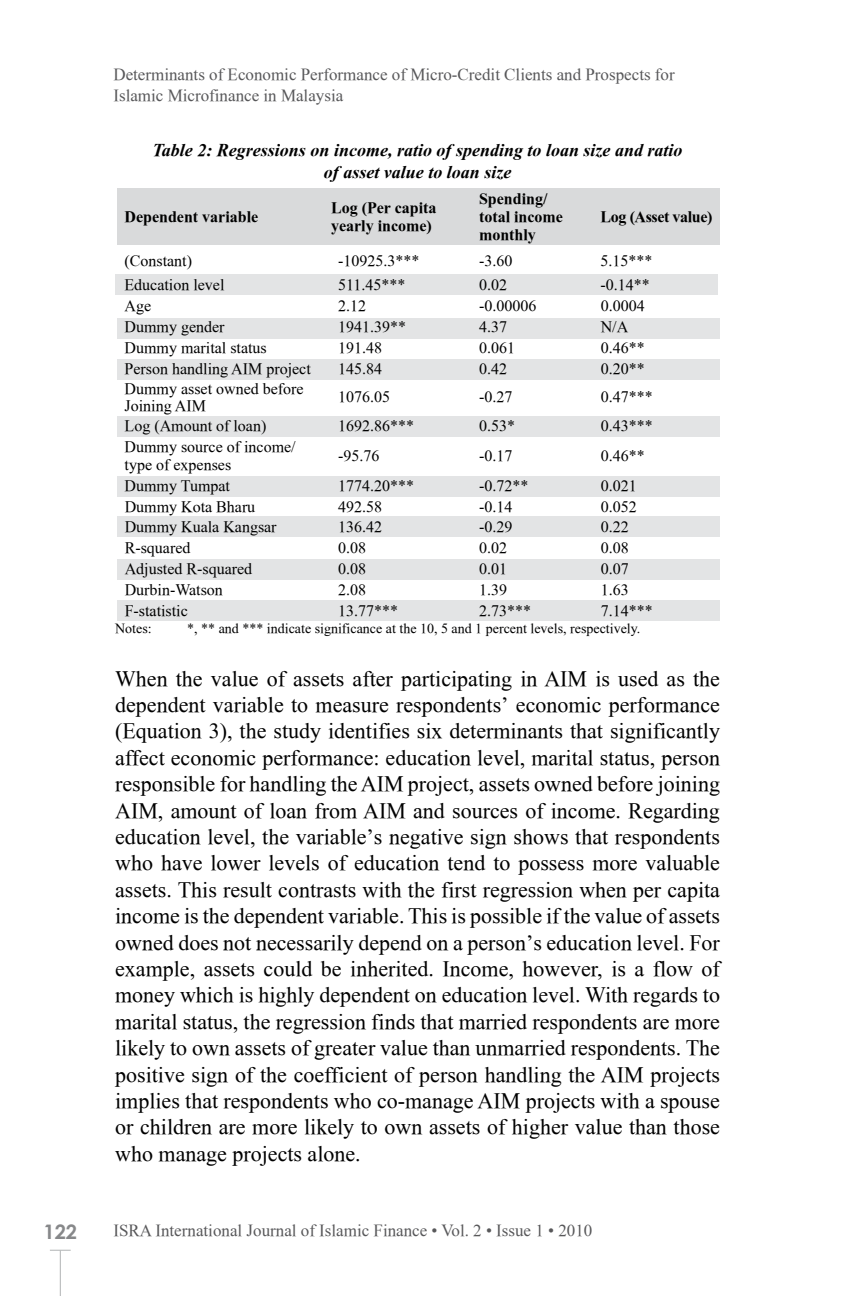
<style>
.page{position:relative;width:864px;height:1296px;background:#fff}
.page>*{position:absolute;margin:0;border:0;box-sizing:border-box;transform-origin:0 0}
.t1{font:22px/26.4px "AHT Times New Roman Normal";color:#000;text-align:justify}
.t2{font:700 20px "Century Gothic";color:#87888a}
.t3{font:italic 700 18px/21.6px "AHT Times New Roman";color:#000;text-align:center}
.t4{font:17px/20.4px "AHT Times New Roman Normal";color:#58585a}
.t5{font:16px/17.6px "AHT Times New Roman Normal";color:#000}
.t6{font:700 16px/17.6px "AHT Times New Roman";color:#000}
.t7{font:700 16px "AHT Times New Roman";letter-spacing:-.025em;color:#000}
.t8{font:14px "AHT Times New Roman Normal";color:#000}
</style>
<div class="page">
<svg style="left:50px;top:1250px;width:21px;height:1px"></svg>
<hr style="left:60px;top:1250px;width:1px;height:46px;background:#b1b3b4">
<div style="left:115px;top:274px;width:603px;height:20px;background:#e3e4e5"></div>
<div style="left:117px;top:188px;width:603px;height:57px;background:#d9dadb"></div>
<div style="left:117px;top:318px;width:603px;height:20px;background:#e3e4e5"></div>
<div style="left:117px;top:359px;width:603px;height:20px;background:#e3e4e5"></div>
<div style="left:117px;top:416px;width:603px;height:20px;background:#e3e4e5"></div>
<div style="left:117px;top:476px;width:603px;height:20px;background:#e3e4e5"></div>
<div style="left:117px;top:516px;width:603px;height:20px;background:#e3e4e5"></div>
<div style="left:117px;top:559px;width:603px;height:20px;background:#e3e4e5"></div>
<div style="left:117px;top:600px;width:603px;height:20px;background:#e3e4e5"></div>
<p class="t4" style="left:113px;top:65px;width:563px">Determinants of Economic Performance of Micro-Credit Clients and Prospects for<br>Islamic Microfinance in Malaysia</p>
<p class="t3" style="left:153px;top:139px;width:531px">Table 2: Regressions on income, ratio of spending to loan size and ratio of asset value to loan size</p>
<p class="t6" style="left:124px;top:208px;width:135px">Dependent variable</p>
<p class="t6" style="left:331px;top:199px;width:107px">Log (Per capita yearly income)</p>
<p class="t6" style="left:479px;top:190px;width:85px">Spending/ total income monthly</p>
<p class="t7" style="left:601px;top:208px;width:113px">Log (Asset value)</p>
<p class="t5" style="left:125px;top:252px;width:69px">(Constant)</p>
<p class="t5" style="left:338px;top:252px;width:83px">-10925.3***</p>
<p class="t5" style="left:479px;top:252px;width:35px">-3.60</p>
<p class="t5" style="left:601px;top:252px;width:53px">5.15***</p>
<p class="t5" style="left:125px;top:276px;width:101px">Education level</p>
<p class="t5" style="left:338px;top:276px;width:69px">511.45***</p>
<p class="t5" style="left:479px;top:276px;width:29px">0.02</p>
<p class="t5" style="left:601px;top:276px;width:51px">-0.14**</p>
<p class="t5" style="left:125px;top:297px;width:28px">Age</p>
<p class="t5" style="left:338px;top:297px;width:29px">2.12</p>
<p class="t5" style="left:479px;top:297px;width:59px">-0.00006</p>
<p class="t5" style="left:601px;top:297px;width:45px">0.0004</p>
<p class="t5" style="left:125px;top:318px;width:101px">Dummy gender</p>
<p class="t5" style="left:338px;top:318px;width:69px">1941.39**</p>
<p class="t5" style="left:479px;top:318px;width:29px">4.37</p>
<p class="t5" style="left:601px;top:318px;width:29px">N/A</p>
<p class="t5" style="left:125px;top:339px;width:144px">Dummy marital status</p>
<p class="t5" style="left:338px;top:339px;width:45px">191.48</p>
<p class="t5" style="left:479px;top:339px;width:37px">0.061</p>
<p class="t5" style="left:601px;top:339px;width:45px">0.46**</p>
<p class="t5" style="left:125px;top:360px;width:188px">Person handling AIM project</p>
<p class="t5" style="left:338px;top:360px;width:45px">145.84</p>
<p class="t5" style="left:479px;top:360px;width:29px">0.42</p>
<p class="t5" style="left:601px;top:360px;width:45px">0.20**</p>
<p class="t5" style="left:125px;top:379px;width:181px">Dummy asset owned before<br>Joining AIM</p>
<p class="t5" style="left:338px;top:388px;width:53px">1076.05</p>
<p class="t5" style="left:479px;top:388px;width:35px">-0.27</p>
<p class="t5" style="left:601px;top:388px;width:53px">0.47***</p>
<p class="t5" style="left:125px;top:417px;width:143px">Log (Amount of loan)</p>
<p class="t5" style="left:338px;top:417px;width:77px">1692.86***</p>
<p class="t5" style="left:479px;top:417px;width:37px">0.53*</p>
<p class="t5" style="left:601px;top:417px;width:53px">0.43***</p>
<p class="t5" style="left:125px;top:438px;width:173px">Dummy source of income/ type of expenses</p>
<p class="t5" style="left:338px;top:447px;width:43px">-95.76</p>
<p class="t5" style="left:479px;top:447px;width:35px">-0.17</p>
<p class="t5" style="left:601px;top:447px;width:45px">0.46**</p>
<p class="t5" style="left:125px;top:476px;width:107px">Dummy Tumpat</p>
<p class="t5" style="left:338px;top:476px;width:77px">1774.20***</p>
<p class="t5" style="left:479px;top:476px;width:51px">-0.72**</p>
<p class="t5" style="left:601px;top:476px;width:37px">0.021</p>
<p class="t5" style="left:125px;top:497px;width:132px">Dummy Kota Bharu</p>
<p class="t5" style="left:338px;top:497px;width:45px">492.58</p>
<p class="t5" style="left:479px;top:497px;width:35px">-0.14</p>
<p class="t5" style="left:601px;top:497px;width:37px">0.052</p>
<p class="t5" style="left:125px;top:518px;width:153px">Dummy Kuala Kangsar</p>
<p class="t5" style="left:338px;top:518px;width:45px">136.42</p>
<p class="t5" style="left:479px;top:518px;width:35px">-0.29</p>
<p class="t5" style="left:601px;top:518px;width:29px">0.22</p>
<p class="t5" style="left:125px;top:539px;width:67px">R-squared</p>
<p class="t5" style="left:338px;top:539px;width:29px">0.08</p>
<p class="t5" style="left:479px;top:539px;width:29px">0.02</p>
<p class="t5" style="left:601px;top:539px;width:29px">0.08</p>
<p class="t5" style="left:125px;top:560px;width:129px">Adjusted R-squared</p>
<p class="t5" style="left:338px;top:560px;width:29px">0.08</p>
<p class="t5" style="left:479px;top:560px;width:29px">0.01</p>
<p class="t5" style="left:601px;top:560px;width:29px">0.07</p>
<p class="t5" style="left:125px;top:581px;width:100px">Durbin-Watson</p>
<p class="t5" style="left:338px;top:581px;width:29px">2.08</p>
<p class="t5" style="left:479px;top:581px;width:29px">1.39</p>
<p class="t5" style="left:601px;top:581px;width:29px">1.63</p>
<p class="t5" style="left:125px;top:602px;width:65px">F-statistic</p>
<p class="t5" style="left:338px;top:602px;width:61px">13.77***</p>
<p class="t5" style="left:479px;top:602px;width:53px">2.73***</p>
<p class="t5" style="left:601px;top:602px;width:53px">7.14***</p>
<p class="t8" style="left:115px;top:620px;width:38px">Notes:</p>
<p class="t8" style="left:187px;top:620px;width:455px">*, ** and *** indicate significance at the 10, 5 and 1 percent levels, respectively.</p>
<p class="t1" style="left:115px;top:665px;width:606px">When the value of assets after participating in AIM is used as the dependent variable to measure respondents’ economic performance (Equation 3), the study identifies six determinants that significantly affect economic performance: education level, marital status, person responsible for handling the AIM project, assets owned before joining AIM, amount of loan from AIM and sources of income. Regarding education level, the variable’s negative sign shows that respondents who have lower levels of education tend to possess more valuable assets. This result contrasts with the first regression when per capita income is the dependent variable. This is possible if the value of assets owned does not necessarily depend on a person’s education level. For example, assets could be inherited. Income, however, is a flow of money which is highly dependent on education level. With regards to marital status, the regression finds that married respondents are more likely to own assets of greater value than unmarried respondents. The positive sign of the coefficient of person handling the AIM projects implies that respondents who co-manage AIM projects with a spouse or children are more likely to own assets of higher value than those who manage projects alone.</p>
<p class="t2" style="left:44px;top:1219px;width:35px">122</p>
<p class="t4" style="left:113px;top:1220px;width:480px">ISRA International Journal of Islamic Finance • Vol. 2 • Issue 1 • 2010</p>
</div>
